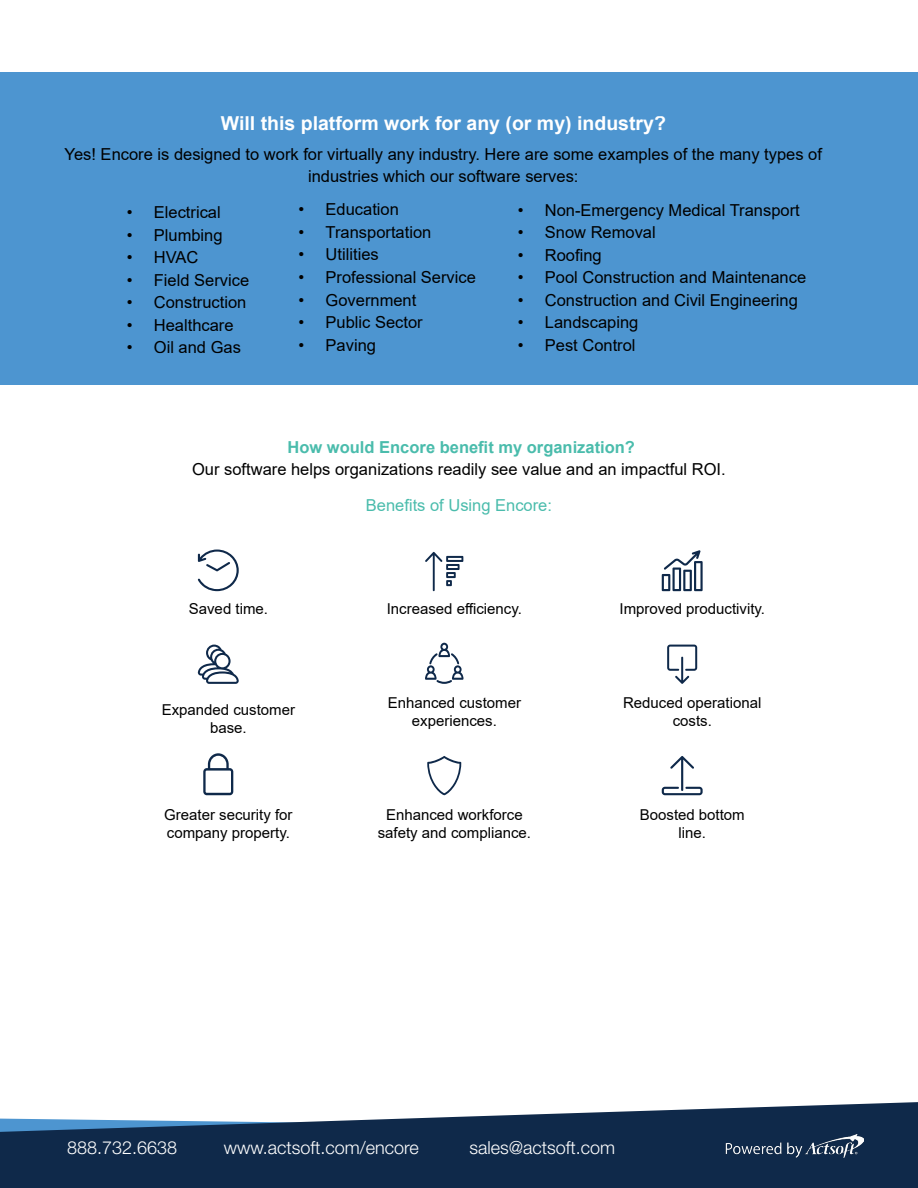
<style>
.page{position:relative;width:918px;height:1188px;background:#fff}
.page>*{position:absolute;margin:0;border:0;box-sizing:border-box;transform-origin:0 0}
.t1{font:700 19.5px "Arial";color:#fff}
.t2{font:300 18px "Helvetica Neue";color:#fff}
.t3{font:16.5px/22.5px "Arial";color:#000;text-align:center}
.t4{font:700 16.5px "Arial";color:#4abcac}
.t5{font:16.5px "Arial";color:#4abcac}
.t6{font:15px/18px "Arial";color:#000;text-align:center}
</style>
<div class="page">
<svg style="left:662px;top:550px;width:41px;height:41px"></svg>
<svg style="left:662px;top:756px;width:41px;height:39px"></svg>
<svg style="left:198px;top:645px;width:41px;height:39px"></svg>
<svg style="left:198px;top:550px;width:41px;height:41px"></svg>
<div style="left:0;top:72px;width:918px;height:312px;background:#4d95d0"></div>
<svg style="left:425px;top:552px;width:38px;height:39px"></svg>
<svg style="left:425px;top:643px;width:39px;height:41px"></svg>
<svg style="left:667px;top:645px;width:30px;height:39px"></svg>
<svg style="left:203px;top:753px;width:30px;height:42px"></svg>
<svg style="left:427px;top:756px;width:34px;height:39px"></svg>
<svg style="left:0;top:1102px;width:918px;height:86px;fill:#0f294a"></svg>
<img style="left:709px;top:1133px;width:154px;height:24px">
<p class="t1" style="left:221px;top:110px;width:447px">Will this platform work for any (or my) industry?</p>
<p class="t3" style="left:65px;top:142px;width:759px">Yes! Encore is designed to work for virtually any industry. Here are some examples of the many types of industries which our software serves:</p>
<p class="t3" style="left:127px;top:201px;width:95px">• Electrical</p>
<p class="t3" style="left:127px;top:224px;width:97px">• Plumbing</p>
<p class="t3" style="left:127px;top:246px;width:73px">• HVAC</p>
<p class="t3" style="left:127px;top:269px;width:124px">• Field Service</p>
<p class="t3" style="left:127px;top:291px;width:121px">• Construction</p>
<p class="t3" style="left:127px;top:314px;width:108px">• Healthcare</p>
<p class="t3" style="left:127px;top:336px;width:116px">• Oil and Gas</p>
<p class="t3" style="left:518px;top:198px;width:283px">• Non-Emergency Medical Transport</p>
<p class="t3" style="left:518px;top:221px;width:139px">• Snow Removal</p>
<p class="t3" style="left:518px;top:243px;width:85px">• Roofing</p>
<p class="t3" style="left:518px;top:266px;width:290px">• Pool Construction and Maintenance</p>
<p class="t3" style="left:518px;top:288px;width:282px">• Construction and Civil Engineering</p>
<p class="t3" style="left:518px;top:311px;width:122px">• Landscaping</p>
<p class="t3" style="left:518px;top:333px;width:119px">• Pest Control</p>
<p class="t3" style="left:299px;top:198px;width:102px">• Education</p>
<p class="t3" style="left:299px;top:221px;width:134px">• Transportation</p>
<p class="t3" style="left:299px;top:243px;width:82px">• Utilities</p>
<p class="t3" style="left:299px;top:266px;width:179px">• Professional Service</p>
<p class="t3" style="left:299px;top:288px;width:119px">• Government</p>
<p class="t3" style="left:299px;top:311px;width:126px">• Public Sector</p>
<p class="t3" style="left:299px;top:333px;width:79px">• Paving</p>
<p class="t4" style="left:288px;top:435px;width:349px">How would Encore benefit my organization?</p>
<p class="t3" style="left:192px;top:458px;width:535px">Our software helps organizations readily see value and an impactful ROI.</p>
<p class="t5" style="left:366px;top:494px;width:188px">Benefits of Using Encore:</p>
<p class="t6" style="left:189px;top:600px;width:81px">Saved time.</p>
<p class="t6" style="left:387px;top:600px;width:137px">Increased efficiency.</p>
<p class="t6" style="left:620px;top:600px;width:147px">Improved productivity.</p>
<p class="t6" style="left:162px;top:701px;width:135px">Expanded customer base.</p>
<p class="t6" style="left:388px;top:694px;width:135px">Enhanced customer experiences.</p>
<p class="t6" style="left:623px;top:694px;width:140px">Reduced operational costs.</p>
<p class="t6" style="left:164px;top:806px;width:130px;text-align:left">Greater security for company property.</p>
<p class="t6" style="left:378px;top:806px;width:155px">Enhanced workforce safety and compliance.</p>
<p class="t6" style="left:640px;top:806px;width:106px">Boosted bottom line.</p>
<p class="t2" style="left:67px;top:1137px;width:112px">888.732.6638</p>
<p class="t2" style="left:224px;top:1137px;width:197px">www.actsoft.com/encore</p>
<p class="t2" style="left:470px;top:1137px;width:147px">sales@actsoft.com</p>
</div>
